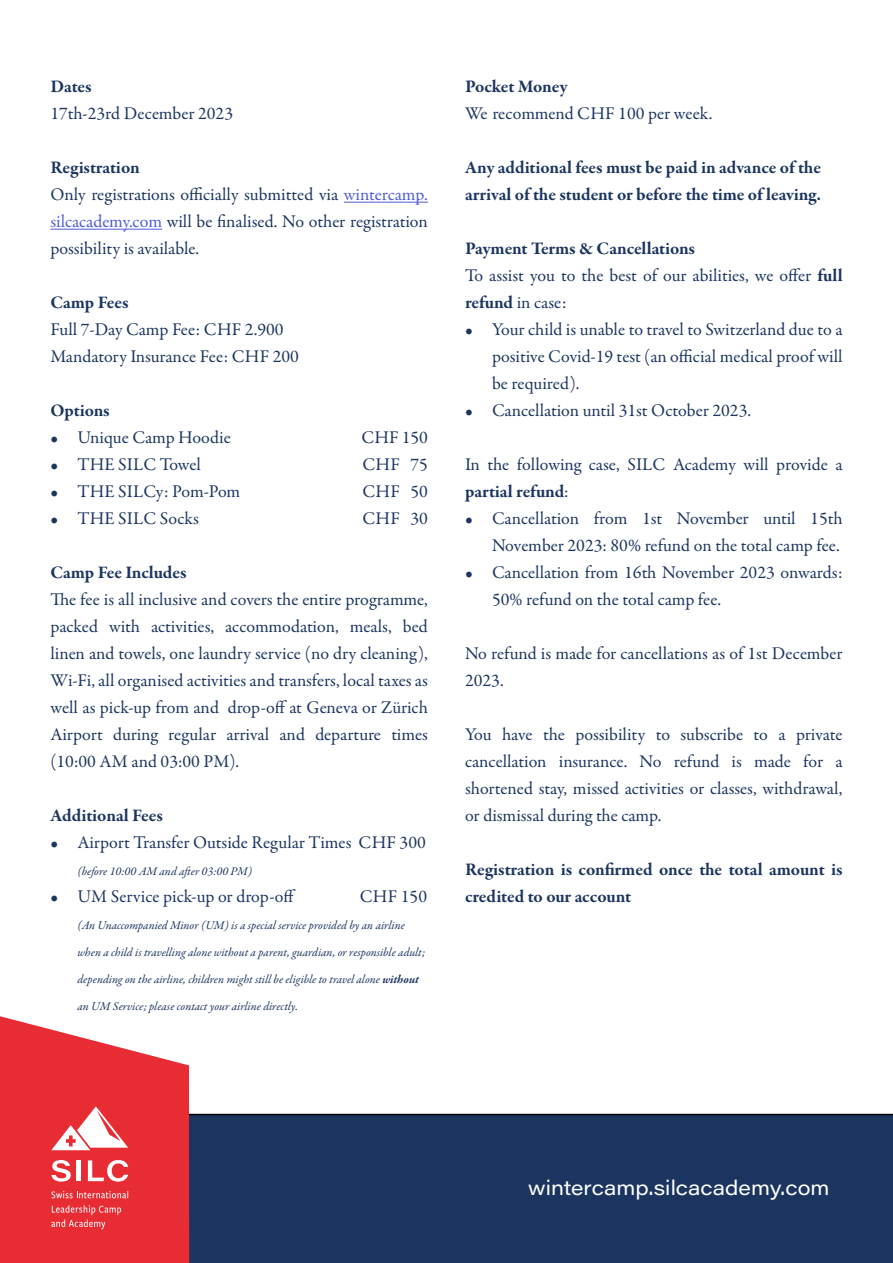
<style>
.page{position:relative;width:893px;height:1263px;background:#fff}
.page>*{position:absolute;margin:0;border:0;box-sizing:border-box;transform-origin:0 0}
.t1{font:20.4px "Acumin Pro Wide";color:#fff}
.t2{font:18px/27px "Garamond Premr Pro";color:#1c3560}
.t3{font:700 18px/27px "Garamond Premr Pro";letter-spacing:-.005em;color:#1c3560}
.t4{font:italic 12px "Garamond Premr Pro";color:#1c3560}
.s1{font-weight:700}
.s2{color:#4f5cd6}
</style>
<div class="page">
<div style="left:189px;top:1114px;width:704px;height:149px;background:#1c3560"></div>
<svg style="left:0;top:1016px;width:189px;height:247px;background:#ea444b"></svg>
<svg style="left:51px;top:1106px;width:77px;height:44px"></svg>
<svg style="left:51px;top:1160px;width:20px;height:21px"></svg>
<div style="left:76px;top:1160px;width:5px;height:21px;background:#fff"></div>
<svg style="left:88px;top:1160px;width:40px;height:21px"></svg>
<svg style="left:51px;top:1191px;width:77px;height:7px"></svg>
<svg style="left:51px;top:1205px;width:70px;height:24px;background:#eb4c52"></svg>
<hr style="left:344px;top:202px;width:84px;height:1px;background:#4f5cd6">
<hr style="left:50px;top:229px;width:112px;height:1px;background:#4f5cd6">
<p class="t3" style="left:50px;top:73px;width:43px">Dates</p>
<p class="t2" style="left:50px;top:101px;width:184px">17th-23rd December 2023</p>
<p class="t2" style="left:50px;top:155px;width:379px"><span class="s1">Registration<br></span>Only registrations officially submitted via <span class="s2">wintercamp. silcacademy.com</span> will be finalised. No other registration possibility is available.</p>
<p class="t3" style="left:50px;top:289px;width:80px">Camp Fees</p>
<p class="t2" style="left:50px;top:317px;width:250px">Full 7-Day Camp Fee: CHF 2.900<br>Mandatory Insurance Fee: CHF 200</p>
<p class="t3" style="left:50px;top:397px;width:61px">Options</p>
<p class="t2" style="left:50px;top:425px;width:182px">• Unique Camp Hoodie</p>
<p class="t2" style="left:361px;top:425px;width:68px">CHF 150</p>
<p class="t2" style="left:50px;top:452px;width:152px">• THE SILC Towel</p>
<p class="t2" style="left:363px;top:452px;width:67px">CHF 75</p>
<p class="t2" style="left:50px;top:479px;width:191px">• THE SILCy: Pom-Pom</p>
<p class="t2" style="left:363px;top:479px;width:67px">CHF 50</p>
<p class="t2" style="left:50px;top:506px;width:150px">• THE SILC Socks</p>
<p class="t2" style="left:363px;top:506px;width:67px">CHF 30</p>
<p class="t3" style="left:50px;top:559px;width:138px">Camp Fee Includes</p>
<p class="t2" style="left:50px;top:587px;width:379px;text-align:justify">The fee is all inclusive and covers the entire programme, packed with activities, accommodation, meals, bed linen and towels, one laundry service (no dry cleaning), Wi-Fi, all organised activities and transfers, local taxes as well as pick-up from and drop-off at Geneva or Zürich Airport during regular arrival and departure times (10:00 AM and 03:00 PM).</p>
<p class="t3" style="left:50px;top:802px;width:114px">Additional Fees</p>
<p class="t2" style="left:50px;top:830px;width:377px">• Airport Transfer Outside Regular Times CHF 300</p>
<p class="t4" style="left:77px;top:864px;width:176px">(before 10:00 AM and after 03:00 PM)</p>
<p class="t2" style="left:50px;top:884px;width:247px">• UM Service pick-up or drop-off</p>
<p class="t2" style="left:360px;top:884px;width:69px">CHF 150</p>
<p class="t4" style="left:77px;top:918px;width:329px">(An Unaccompanied Minor (UM) is a special service provided by an airline</p>
<p class="t4" style="left:77px;top:945px;width:349px">when a child is travelling alone without a parent, guardian, or responsible adult;</p>
<p class="t4" style="left:77px;top:972px;width:343px">depending on the airline, children might still be eligible to travel alone <span class="s1">without</span></p>
<p class="t4" style="left:77px;top:999px;width:222px">an UM Service; please contact your airline directly.</p>
<p class="t3" style="left:465px;top:73px;width:104px">Pocket Money</p>
<p class="t2" style="left:465px;top:100px;width:249px">We recommend CHF 100 per week.</p>
<p class="t3" style="left:465px;top:154px;width:358px">Any additional fees must be paid in advance of the arrival of the student or before the time of leaving.</p>
<p class="t2" style="left:465px;top:235px;width:379px"><span class="s1">Payment Terms &amp; Cancellations<br></span>To assist you to the best of our abilities, we offer <span class="s1">full refund</span> in case:</p>
<p class="t2" style="left:492px;top:316px;width:352px;text-align:justify;text-indent:-27px">• Your child is unable to travel to Switzerland due to a positive Covid-19 test (an official medical proof will be required).</p>
<p class="t2" style="left:465px;top:397px;width:288px">• Cancellation until 31st October 2023.</p>
<p class="t2" style="left:465px;top:451px;width:379px">In the following case, SILC Academy will provide a <span class="s1">partial refund</span>:</p>
<p class="t2" style="left:465px;top:505px;width:379px;text-align:right">• Cancellation from 1st November until 15th<br>November 2023: 80% refund on the total camp fee.</p>
<p class="t2" style="left:492px;top:559px;width:352px;text-indent:-27px">• Cancellation from 16th November 2023 onwards:<br>50% refund on the total camp fee.</p>
<p class="t2" style="left:465px;top:640px;width:379px">No refund is made for cancellations as of 1st December<br>2023.</p>
<p class="t2" style="left:465px;top:721px;width:379px;text-align:justify">You have the possibility to subscribe to a private cancellation insurance. No refund is made for a shortened stay, missed activities or classes, withdrawal, or dismissal during the camp.</p>
<p class="t3" style="left:465px;top:856px;width:379px">Registration is confirmed once the total amount is credited to our account</p>
<p class="t1" style="left:528px;top:1173px;width:303px">wintercamp.silcacademy.com</p>
</div>
